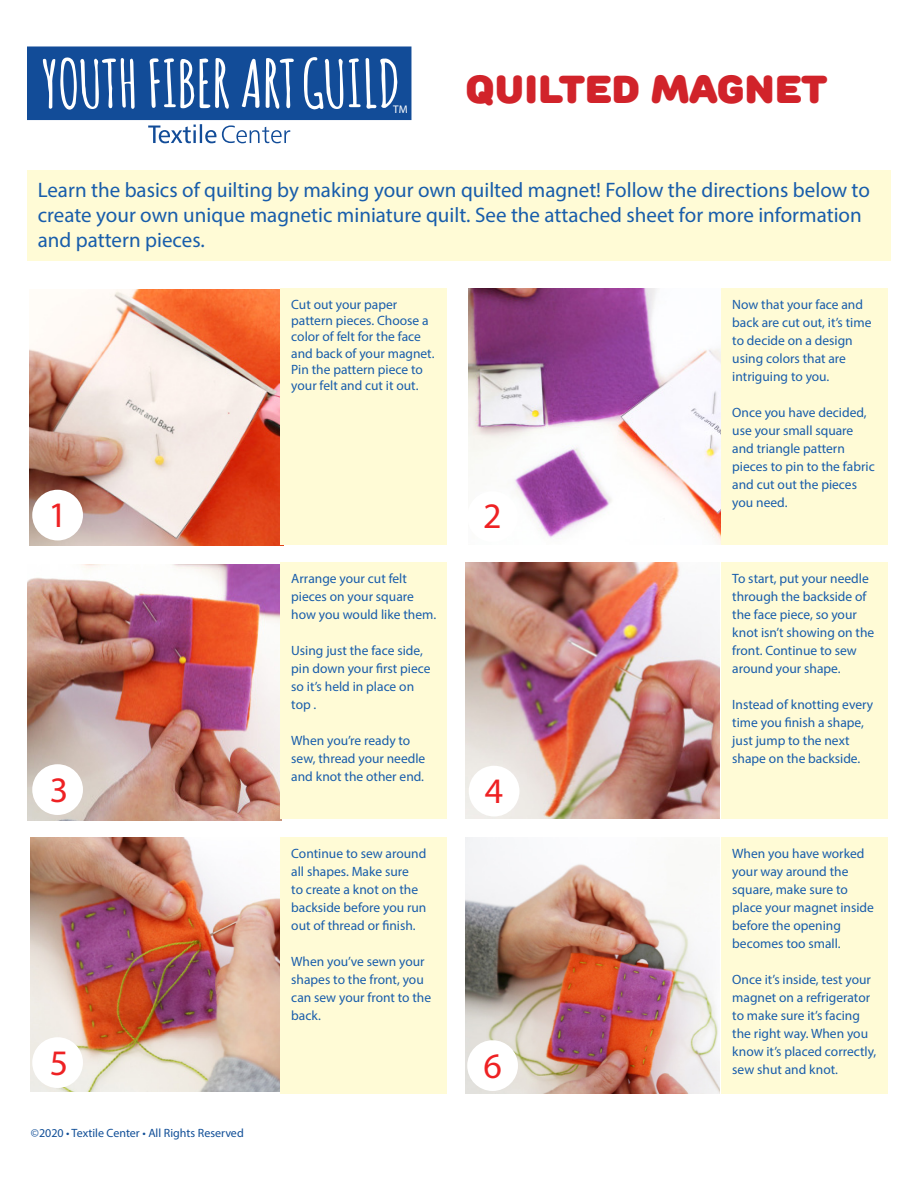
<style>
.page{position:relative;width:918px;height:1188px;background:#fff}
.page>*{position:absolute;margin:0;border:0;box-sizing:border-box;transform-origin:0 0}
.t1{font:900 39px "Rounds";color:#d1232a}
.t2{font:36px "Myriad Pro";color:#ee2123}
.t3{font:21px/25.2px "Myriad Pro";color:#185dab}
.t4{font:13.5px/18px "Myriad Pro";color:#185dab}
.t5{font:12px "Myriad Pro";color:#104e97}
.t6{font:11.1px "Myriad Pro";color:#fff}
</style>
<div class="page">
<img style="left:466px;top:562px;width:254px;height:257px">
<img style="left:465px;top:837px;width:255px;height:256px">
<img style="left:30px;top:838px;width:250px;height:253px">
<img style="left:469px;top:288px;width:253px;height:256px">
<img style="left:29px;top:290px;width:254px;height:256px">
<img style="left:28px;top:564px;width:254px;height:256px">
<div style="left:27px;top:170px;width:864px;height:91px;background:#fffbd6"></div>
<div style="left:280px;top:288px;width:167px;height:256px;background:#fffbd6"></div>
<div style="left:280px;top:562px;width:167px;height:257px;background:#fffbd6"></div>
<div style="left:280px;top:837px;width:167px;height:257px;background:#fffbd6"></div>
<div style="left:722px;top:288px;width:166px;height:256px;background:#fffbd6"></div>
<div style="left:722px;top:562px;width:166px;height:257px;background:#fffbd6"></div>
<div style="left:722px;top:837px;width:166px;height:257px;background:#fffbd6"></div>
<div style="left:32px;top:490px;width:51px;height:50px;background:#fff;border-radius:50%"></div>
<div style="left:32px;top:764px;width:51px;height:51px;background:#fff;border-radius:50%"></div>
<div style="left:32px;top:1037px;width:51px;height:51px;background:#fff;border-radius:50%"></div>
<div style="left:467px;top:491px;width:51px;height:51px;background:#fff;border-radius:50%"></div>
<div style="left:469px;top:766px;width:50px;height:50px;background:#fff;border-radius:50%"></div>
<div style="left:467px;top:1040px;width:51px;height:51px;background:#fff;border-radius:50%"></div>
<svg style="left:27px;top:46px;width:384px;height:97px"></svg>
<p class="t6" style="left:393px;top:103px;width:16px">TM</p>
<p class="t1" style="left:465px;top:63px;width:363px">QUILTED MAGNET</p>
<p class="t3" style="left:38px;top:177px;width:834px">Learn the basics of quilting by making your own quilted magnet! Follow the directions below to create your own unique magnetic miniature quilt. See the attached sheet for more information and pattern pieces.</p>
<p class="t2" style="left:48px;top:493px;width:20px">1</p>
<p class="t4" style="left:291px;top:296px;width:145px;line-height:16.2px">Cut out your paper pattern pieces. Choose a color of felt for the face and back of your magnet.<br>Pin the pattern piece to your felt and cut it out.</p>
<p class="t2" style="left:483px;top:494px;width:20px">2</p>
<p class="t4" style="left:732px;top:295px;width:141px">Now that your face and back are cut out, it’s time to decide on a design using colors that are intriguing to you.</p>
<p class="t4" style="left:732px;top:403px;width:144px">Once you have decided, use your small square and triangle pattern pieces to pin to the fabric and cut out the pieces you need.</p>
<p class="t2" style="left:50px;top:768px;width:20px">3</p>
<p class="t4" style="left:291px;top:570px;width:146px">Arrange your cut felt pieces on your square how you would like them.</p>
<p class="t4" style="left:291px;top:642px;width:141px">Using just the face side, pin down your first piece so it’s held in place on top .</p>
<p class="t4" style="left:291px;top:732px;width:136px">When you’re ready to sew, thread your needle and knot the other end.</p>
<p class="t2" style="left:485px;top:769px;width:20px">4</p>
<p class="t4" style="left:732px;top:570px;width:143px">To start, put your needle through the backside of the face piece, so your knot isn’t showing on the front. Continue to sew around your shape.</p>
<p class="t4" style="left:732px;top:696px;width:143px">Instead of knotting every time you finish a shape, just jump to the next shape on the backside.</p>
<p class="t2" style="left:50px;top:1041px;width:20px">5</p>
<p class="t4" style="left:291px;top:844px;width:137px">Continue to sew around all shapes. Make sure<br>to create a knot on the backside before you run out of thread or finish.</p>
<p class="t4" style="left:291px;top:952px;width:141px">When you’ve sewn your shapes to the front, you can sew your front to the back.</p>
<p class="t2" style="left:483px;top:1044px;width:20px">6</p>
<p class="t4" style="left:732px;top:844px;width:143px">When you have worked your way around the square, make sure to place your magnet inside before the opening becomes too small.</p>
<p class="t4" style="left:732px;top:970px;width:146px">Once it’s inside, test your magnet on a refrigerator to make sure it’s facing the right way. When you know it’s placed correctly, sew shut and knot.</p>
<p class="t5" style="left:31px;top:1126px;width:214px">©2020 • Textile Center • All Rights Reserved</p>
</div>
